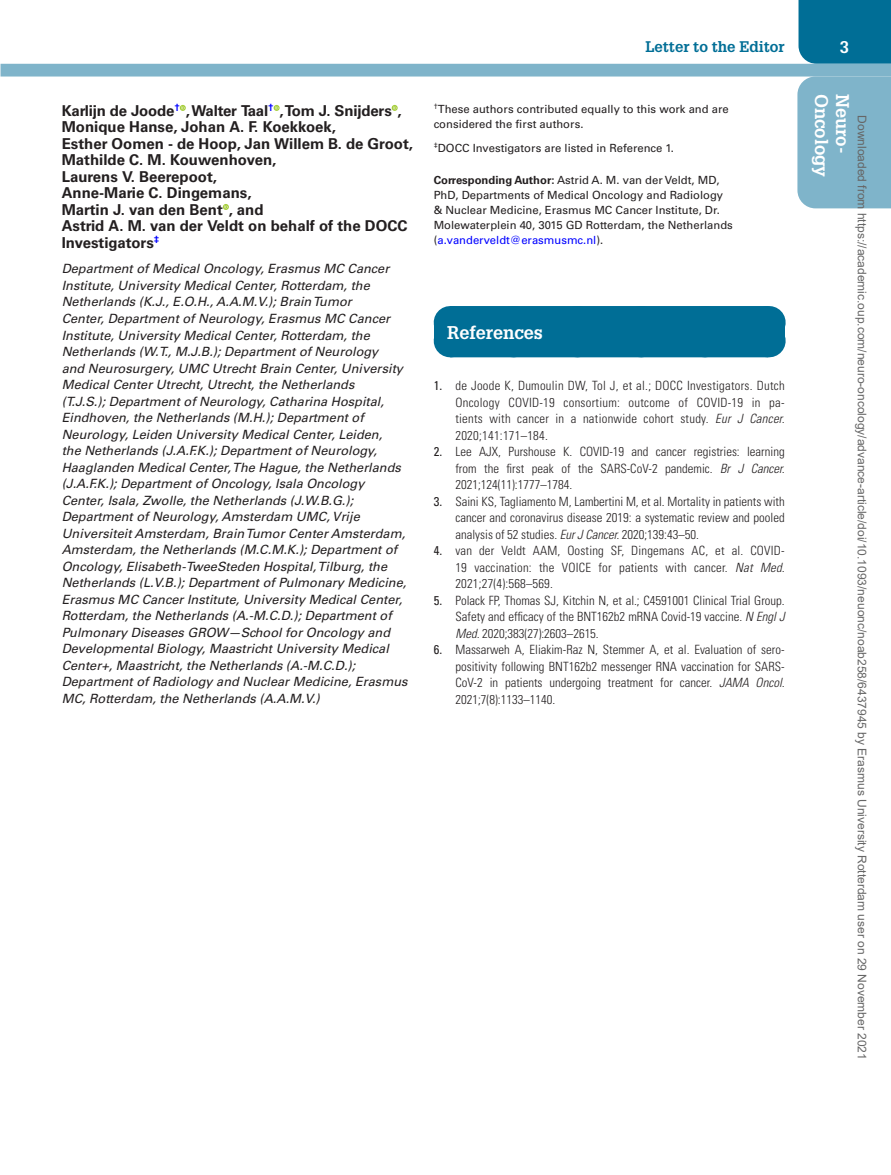
<style>
.page{position:relative;width:891px;height:1175px;background:#fff}
.page>*{position:absolute;margin:0;border:0;box-sizing:border-box;transform-origin:0 0}
.RefHead{font:700 18px "Glypha LT Std";color:#fff}
.t1{font:700 16.5px "Glypha LT Std";color:#fff}
.LTE_Authors{font:700 15px/16.5px "Univers LT Std";color:#231f20}
.t2{font:700 15px "Glypha LT Std";color:#006e96}
.LTE_Affiliation{font:italic 12.75px/16.5px "Univers LT Std";color:#231f20}
.Reference{font:300 condensed 12.75px/16.5px "Univers LT Std";color:#231f20;text-align:justify}
.t3{font:12px "Arial";color:#666}
.LTE_Correspondence{font:11.25px/15px "Univers LT Std";color:#231f20}
.s1{font-weight:700}
.s2{color:#00f}
.s3{font-weight:400}
.s4{font-style:italic}
</style>
<div class="page">
<div style="left:799px;top:0;width:92px;height:64px;background:#006e96"></div>
<div style="left:1px;top:64px;width:890px;height:12px;background:#7fb4ca"></div>
<div style="left:797px;top:76px;width:94px;height:132px;background:#7fb4ca"></div>
<svg style="left:180px;top:105px;width:6px;height:6px"></svg>
<svg style="left:274px;top:105px;width:6px;height:6px"></svg>
<svg style="left:392px;top:105px;width:6px;height:6px"></svg>
<svg style="left:223px;top:204px;width:6px;height:6px"></svg>
<div style="left:434px;top:323px;width:351px;height:17px;background:#006e96"></div>
<div style="left:450px;top:306px;width:318px;height:33px;background:#006e96"></div>
<hr style="left:768px;top:306px;width:1px;height:33px;background:#006e96">
<div style="left:450px;top:324px;width:318px;height:33px;background:#006e96"></div>
<hr style="left:768px;top:324px;width:1px;height:33px;background:#006e96">
<p class="LTE_Authors" style="left:62px;top:102px;width:353px">Karlijn de Joode<sup>†</sup> , Walter Taal<sup>†</sup> , Tom J. Snijders ,<br>Monique Hanse, Johan A. F. Koekkoek,<br>Esther Oomen - de Hoop, Jan Willem B. de Groot,<br>Mathilde C. M. Kouwenhoven,<br>Laurens V. Beerepoot,<br>Anne-Marie C. Dingemans,<br>Martin J. van den Bent , and<br>Astrid A. M. van der Veldt on behalf of the DOCC<br>Investigators<sup>‡</sup></p>
<p class="LTE_Affiliation" style="left:62px;top:261px;width:347px">Department of Medical Oncology, Erasmus MC Cancer Institute, University Medical Center, Rotterdam, the Netherlands (K.J., E.O.H., A.A.M.V.); Brain Tumor<br>Center, Department of Neurology, Erasmus MC Cancer Institute, University Medical Center, Rotterdam, the Netherlands (W.T., M.J.B.); Department of Neurology<br>and Neurosurgery, UMC Utrecht Brain Center, University Medical Center Utrecht, Utrecht, the Netherlands<br>(T.J.S.); Department of Neurology, Catharina Hospital, Eindhoven, the Netherlands (M.H.); Department of Neurology, Leiden University Medical Center, Leiden,<br>the Netherlands (J.A.F.K.); Department of Neurology, Haaglanden Medical Center, The Hague, the Netherlands (J.A.F.K.); Department of Oncology, Isala Oncology Center, Isala, Zwolle, the Netherlands (J.W.B.G.); Department of Neurology, Amsterdam UMC, Vrije Universiteit Amsterdam, Brain Tumor Center Amsterdam, Amsterdam, the Netherlands (M.C.M.K.); Department of Oncology, Elisabeth-TweeSteden Hospital, Tilburg, the Netherlands (L.V.B.); Department of Pulmonary Medicine, Erasmus MC Cancer Institute, University Medical Center, Rotterdam, the Netherlands (A.-M.C.D.); Department of Pulmonary Diseases GROW—School for Oncology and Developmental Biology, Maastricht University Medical Center+, Maastricht, the Netherlands (A.-M.C.D.); Department of Radiology and Nuclear Medicine, Erasmus MC, Rotterdam, the Netherlands (A.A.M.V.)</p>
<p class="t2" style="left:645px;top:37px;width:141px">Letter to the Editor</p>
<p class="t1" style="left:840px;top:37px;width:11px">3</p>
<p class="LTE_Correspondence" style="left:434px;top:102px;width:297px"><sup>†</sup>These authors contributed equally to this work and are considered the first authors.</p>
<p class="LTE_Correspondence" style="left:434px;top:141px;width:242px"><sup>‡</sup>DOCC Investigators are listed in Reference 1.</p>
<p class="LTE_Correspondence" style="left:434px;top:173px;width:301px"><span class="s1">Corresponding Author:</span> Astrid A. M. van der Veldt, MD, PhD, Departments of Medical Oncology and Radiology &amp; Nuclear Medicine, Erasmus MC Cancer Institute, Dr.<br>Molewaterplein 40, 3015 GD Rotterdam, the Netherlands (<span class="s2">a.vanderveldt@erasmusmc.nl</span>).</p>
<p class="RefHead" style="left:447px;top:321px;width:97px">References</p>
<p class="Reference" style="left:455px;top:377px;width:331px;text-indent:-22px"><span class="s3">1.</span> de Joode K, Dumoulin DW, Tol J, et al.; DOCC Investigators. Dutch Oncology COVID-19 consortium: outcome of COVID-19 in pa&shy;tients with cancer in a nationwide cohort study. <span class="s4">Eur J Cancer.<br></span>2020;141:171–184.</p>
<p class="Reference" style="left:455px;top:443px;width:331px;text-indent:-22px"><span class="s3">2.</span> Lee AJX, Purshouse K. COVID-19 and cancer registries: learning from the first peak of the SARS-CoV-2 pandemic. <span class="s4">Br J Cancer.<br></span>2021;124(11):1777–1784.</p>
<p class="Reference" style="left:455px;top:493px;width:331px;text-indent:-22px"><span class="s3">3.</span> Saini KS, Tagliamento M, Lambertini M, et al. Mortality in patients with cancer and coronavirus disease 2019: a systematic review and pooled analysis of 52 studies. <span class="s4">Eur J Cancer.</span> 2020;139:43–50.</p>
<p class="Reference" style="left:455px;top:542px;width:331px;text-indent:-22px"><span class="s3">4.</span> van der Veldt AAM, Oosting SF, Dingemans AC, et al. COVID-19 vaccination: the VOICE for patients with cancer. <span class="s4">Nat Med.<br></span>2021;27(4):568–569.</p>
<p class="Reference" style="left:455px;top:592px;width:331px;text-indent:-22px"><span class="s3">5.</span> Polack FP, Thomas SJ, Kitchin N, et al.; C4591001 Clinical Trial Group.<br>Safety and efficacy of the BNT162b2 mRNA Covid-19 vaccine. <span class="s4">N Engl J Med.</span> 2020;383(27):2603–2615.</p>
<p class="Reference" style="left:455px;top:641px;width:331px;text-indent:-22px"><span class="s3">6.</span> Massarweh A, Eliakim-Raz N, Stemmer A, et al. Evaluation of sero&shy;positivity following BNT162b2 messenger RNA vaccination for SARS-CoV-2 in patients undergoing treatment for cancer. <span class="s4">JAMA Oncol.<br></span>2021;7(8):1133–1140.</p>
<h1 class="RefHead" style="left:833px;top:94px;width:85px;rotate:90deg">Oncology</h1>
<h1 class="RefHead" style="left:854px;top:94px;width:61px;rotate:90deg">Neuro-</h1>
<p class="t3" style="left:866px;top:115px;width:946px;rotate:90deg">Downloaded from https://academic.oup.com/neuro-oncology/advance-article/doi/10.1093/neuonc/noab258/6437945 by Erasmus University Rotterdam user on 29 November 2021</p>
</div>
